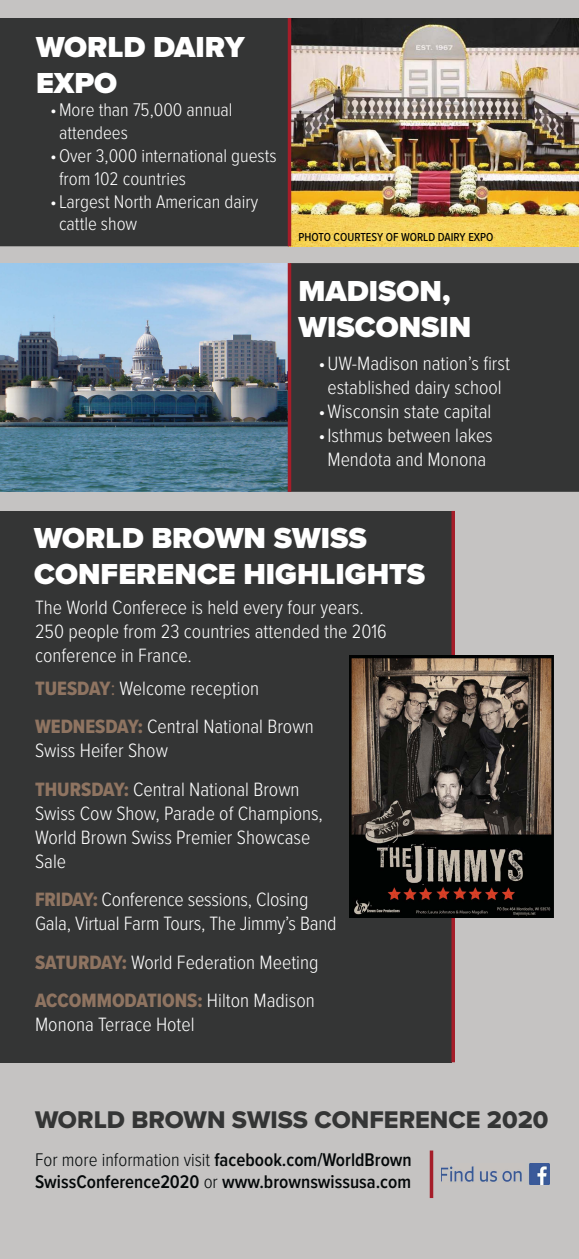
<style>
.page{position:relative;width:579px;height:1259px;background:#fff}
.page>*{position:absolute;margin:0;border:0;box-sizing:border-box;transform-origin:0 0}
.t1{font:900 30px/36px "Proxima Nova";color:#fff}
.t2{font:25px "Proxima Nova Extrabld";color:#343535}
.t3{font:300 20px/24px "Proxima Nova Cond";color:#fff}
.t4{font:20px "Proxima Nova Cond Extrabld";color:#8f7461}
.t5{font:300 19px/22.8px "Proxima Nova Cond";color:#fff}
.t6{font:600 19px/22.8px "Proxima Nova Cond";color:#040809}
.t7{font:500 12px "Proxima Nova Cond";color:#000}
.s1{font-family:"Proxima Nova Cond Extrabld";font-weight:400;color:#8f7461}
.s2{font-weight:400;color:#8f7461}
.s3{font-family:"Proxima Nova Cond";font-weight:300;color:#fff}
.s4{font-weight:300}
</style>
<div class="page">
<div style="left:0;top:0;width:579px;height:1258px;background:#c5c3c2"></div>
<div style="left:0;top:511px;width:452px;height:551px;background:#343535"></div>
<img style="left:441px;top:1163px;width:109px;height:21px">
<div style="left:0;top:18px;width:288px;height:228px;background:#343535"></div>
<div style="left:291px;top:263px;width:288px;height:229px;background:#343535"></div>
<img style="left:0;top:263px;width:288px;height:229px">
<img style="left:290px;top:18px;width:289px;height:229px">
<hr style="left:430px;top:1150px;width:3px;height:48px;background:#a51d29">
<hr style="left:288px;top:263px;width:3px;height:229px;background:#a51d29">
<hr style="left:288px;top:18px;width:3px;height:228px;background:#a51d29">
<hr style="left:452px;top:511px;width:3px;height:551px;background:#a51d29">
<img style="left:350px;top:655px;width:203px;height:262px">
<h1 class="t1" style="left:36px;top:31px;width:210px">WORLD DAIRY<br>EXPO</h1>
<p class="t5" style="left:59px;top:100px;width:175px;text-indent:-9px">• More than 75,000 annual attendees</p>
<p class="t5" style="left:59px;top:146px;width:219px;text-indent:-9px">• Over 3,000 international guests from 102 countries</p>
<p class="t5" style="left:59px;top:192px;width:201px;text-indent:-9px">• Largest North American dairy cattle show</p>
<p class="t7" style="left:298px;top:233px;width:196px">PHOTO COURTESY OF WORLD DAIRY EXPO</p>
<h1 class="t1" style="left:298px;top:274px;width:174px">MADISON,<br>WISCONSIN</h1>
<p class="t3" style="left:318px;top:353px;width:193px;text-align:center">• UW-Madison nation’s first established dairy school</p>
<p class="t3" style="left:318px;top:401px;width:174px">• Wisconsin state capital</p>
<p class="t3" style="left:318px;top:425px;width:176px;text-align:center">• Isthmus between lakes<br>Mendota and Monona</p>
<h1 class="t1" style="left:34px;top:521px;width:392px">WORLD BROWN SWISS<br>CONFERENCE HIGHLIGHTS</h1>
<p class="t3" style="left:35px;top:597px;width:353px">The World Conferece is held every four years.<br>250 people from 23 countries attended the 2016 conference in France.</p>
<p class="t3" style="left:35px;top:671px;width:280px;line-height:38.4px"><span class="s1">TUESDAY</span><span class="s2">:</span> Welcome reception<br><span class="s1">WEDNESDAY:</span> Central National Brown</p>
<p class="t3" style="left:35px;top:733px;width:266px;line-height:38.4px">Swiss Heifer Show<br><span class="s1">THURSDAY:</span> Central National Brown</p>
<p class="t3" style="left:35px;top:803px;width:289px">Swiss Cow Show, Parade of Champions,<br>World Brown Swiss Premier Showcase<br>Sale</p>
<p class="t3" style="left:35px;top:889px;width:303px"><span class="s1">FRIDAY:</span> Conference sessions, Closing<br>Gala, Virtual Farm Tours, The Jimmy’s Band</p>
<p class="t3" style="left:35px;top:951px;width:285px"><span class="s1">SATURDAY:</span> World Federation Meeting</p>
<p class="t4" style="left:35px;top:993px;width:281px">ACCOMMODATIONS: <span class="s3">Hilton Madison</span></p>
<p class="t3" style="left:35px;top:1014px;width:161px">Monona Terrace Hotel</p>
<p class="t2" style="left:35px;top:1109px;width:515px">WORLD BROWN SWISS CONFERENCE 2020</p>
<p class="t6" style="left:35px;top:1147px;width:378px"><span class="s4">For more information visit</span> facebook.com/WorldBrown<br>SwissConference2020 <span class="s4">or</span> www.brownswissusa.com</p>
</div>
